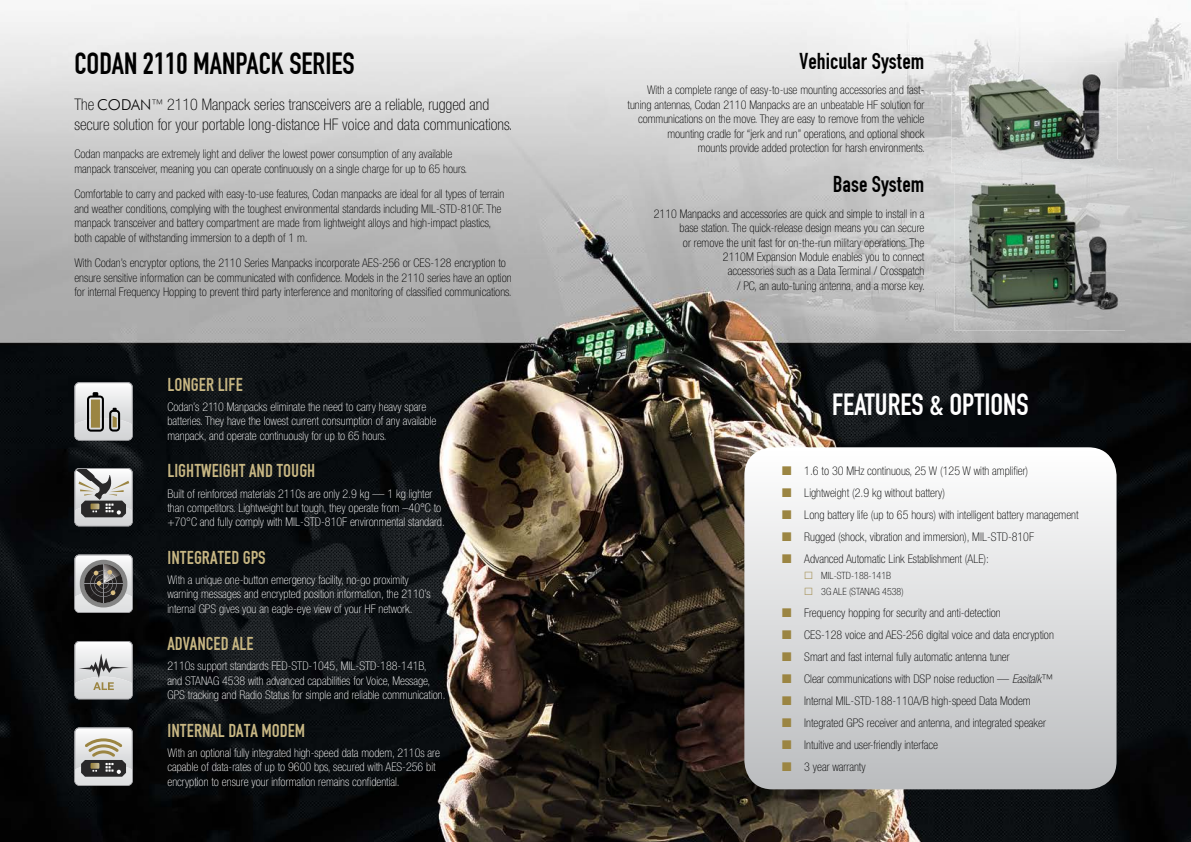
<style>
.page{position:relative;width:1191px;height:842px;background:#fff}
.page>*{position:absolute;margin:0;border:0;box-sizing:border-box;transform-origin:0 0}
.t1{font:30px "DIN Engschrift Alternate";color:#000}
.t2{font:30px "DIN Engschrift Alternate";color:#fff}
.t3{font:24px "DIN 1451 Engschrift Regular";color:#000}
.t4{font:19.5px "DIN 1451 Engschrift Regular";color:#c8b783}
.t5{font:100 condensed 16px/19.2px "Helvetica Neue LT Std";color:#000}
.t6{font:100 condensed 12px/14.4px "Helvetica Neue LT Std";color:#000}
.t7{font:100 condensed 12px/14.4px "Helvetica Neue LT Std";color:#fff}
.t8{font:100 condensed 10px/16px "Helvetica Neue LT Std";color:#000}
.s1{font-family:"Futura BT";font-weight:300;font-stretch:normal;font-size:15px}
.s2{font-style:italic}
</style>
<div class="page">
<img style="left:0;top:3px;width:1191px;height:839px">
<svg style="left:744px;top:447px;width:372px;height:342px"></svg>
<svg style="left:74px;top:382px;width:59px;height:58px"></svg>
<svg style="left:74px;top:468px;width:59px;height:58px"></svg>
<svg style="left:74px;top:554px;width:59px;height:59px;background:#999898"></svg>
<svg style="left:74px;top:641px;width:59px;height:58px"></svg>
<svg style="left:74px;top:727px;width:59px;height:59px"></svg>
<img style="left:951px;top:62px;width:166px;height:110px">
<img style="left:954px;top:160px;width:171px;height:170px">
<img style="left:954px;top:160px;width:163px;height:12px">
<svg style="left:782px;top:466px;width:9px;height:9px"></svg>
<svg style="left:782px;top:488px;width:9px;height:9px"></svg>
<svg style="left:782px;top:510px;width:9px;height:9px"></svg>
<svg style="left:782px;top:532px;width:9px;height:9px"></svg>
<svg style="left:782px;top:554px;width:9px;height:9px"></svg>
<svg style="left:805px;top:571px;width:7px;height:8px"></svg>
<svg style="left:805px;top:587px;width:7px;height:8px"></svg>
<svg style="left:782px;top:608px;width:9px;height:9px"></svg>
<svg style="left:782px;top:630px;width:9px;height:9px"></svg>
<svg style="left:782px;top:652px;width:9px;height:9px"></svg>
<svg style="left:782px;top:674px;width:9px;height:9px"></svg>
<svg style="left:782px;top:696px;width:9px;height:9px"></svg>
<svg style="left:782px;top:718px;width:9px;height:9px"></svg>
<svg style="left:782px;top:740px;width:9px;height:9px"></svg>
<svg style="left:782px;top:762px;width:9px;height:9px"></svg>
<h1 class="t1" style="left:74px;top:46px;width:282px">CODAN 2110 MANPACK SERIES</h1>
<h3 class="t5" style="left:74px;top:95px;width:440px">The <span class="s1">CODAN</span><sup>™</sup> 2110 Manpack series transceivers are a reliable, rugged and secure solution for your portable long-distance HF voice and data communications.</h3>
<p class="t6" style="left:74px;top:147px;width:394px">Codan manpacks are extremely light and deliver the lowest power consumption of any available manpack transceiver, meaning you can operate continuously on a single charge for up to 65 hours.</p>
<p class="t6" style="left:74px;top:187px;width:431px">Comfortable to carry and packed with easy-to-use features, Codan manpacks are ideal for all types of terrain and weather conditions, complying with the toughest environmental standards including MIL-STD-810F. The manpack transceiver and battery compartment are made from lightweight alloys and high-impact plastics, both capable of withstanding immersion to a depth of 1 m.</p>
<p class="t6" style="left:74px;top:256px;width:439px">With Codan’s encryptor options, the 2110 Series Manpacks incorporate AES-256 or CES-128 encryption to ensure sensitive information can be communicated with confidence. Models in the 2110 series have an option for internal Frequency Hopping to prevent third party interference and monitoring of classified communications.</p>
<h3 class="t4" style="left:167px;top:373px;width:77px">LONGER LIFE</h3>
<p class="t7" style="left:167px;top:400px;width:270px">Codan’s 2110 Manpacks eliminate the need to carry heavy spare batteries. They have the lowest current consumption of any available manpack, and operate continuously for up to 65 hours.</p>
<h3 class="t4" style="left:167px;top:460px;width:149px">LIGHTWEIGHT AND TOUGH</h3>
<p class="t7" style="left:167px;top:486px;width:279px">Built of reinforced materials 2110s are only 2.9 kg — 1 kg lighter than competitors. Lightweight but tough, they operate from –40°C to +70°C and fully comply with MIL-STD-810F environmental standard.</p>
<h3 class="t4" style="left:167px;top:546px;width:100px">INTEGRATED GPS</h3>
<p class="t7" style="left:167px;top:572px;width:265px">With a unique one-button emergency facility, no-go proximity warning messages and encrypted position information, the 2110’s internal GPS gives you an eagle-eye view of your HF network.</p>
<h3 class="t4" style="left:167px;top:633px;width:88px">ADVANCED ALE</h3>
<p class="t7" style="left:167px;top:659px;width:280px">2110s support standards FED-STD-1045, MIL-STD-188-141B,<br>and STANAG 4538 with advanced capabilities for Voice, Message,<br>GPS tracking and Radio Status for simple and reliable communication.</p>
<h3 class="t4" style="left:167px;top:719px;width:139px">INTERNAL DATA MODEM</h3>
<p class="t7" style="left:167px;top:745px;width:274px">With an optional fully integrated high-speed data modem, 2110s are capable of data-rates of up to 9600 bps, secured with AES-256 bit encryption to ensure your information remains confidential.</p>
<h2 class="t3" style="left:799px;top:47px;width:126px">Vehicular System</h2>
<p class="t6" style="left:627px;top:83px;width:299px;text-align:right">With a complete range of easy-to-use mounting accessories and fast&shy;tuning antennas, Codan 2110 Manpacks are an unbeatable HF solution for communications on the move. They are easy to remove from the vehicle mounting cradle for “jerk and run” operations, and optional shock<br>mounts provide added protection for harsh environments.</p>
<h2 class="t3" style="left:832px;top:170px;width:93px">Base System</h2>
<p class="t6" style="left:654px;top:206px;width:272px;text-align:right">2110 Manpacks and accessories are quick and simple to install in a base station. The quick-release design means you can secure<br>or remove the unit fast for on-the-run military operations. The 2110M Expansion Module enables you to connect<br>accessories such as a Data Terminal / Crosspatch<br>/ PC, an auto-tuning antenna, and a morse key.</p>
<h1 class="t2" style="left:832px;top:387px;width:198px">FEATURES &amp; OPTIONS</h1>
<p class="t6" style="left:804px;top:459px;width:276px;line-height:22px">1.6 to 30 MHz continuous, 25 W (125 W with amplifier)<br>Lightweight (2.9 kg without battery)<br>Long battery life (up to 65 hours) with intelligent battery management Rugged (shock, vibration and immersion), MIL-STD-810F<br>Advanced Automatic Link Establishment (ALE):</p>
<p class="t8" style="left:821px;top:567px;width:84px">MIL-STD-188-141B<br>3G ALE (STANAG 4538)</p>
<p class="t6" style="left:804px;top:601px;width:251px;line-height:22px">Frequency hopping for security and anti-detection<br>CES-128 voice and AES-256 digital voice and data encryption Smart and fast internal fully automatic antenna tuner<br>Clear communications with DSP noise reduction — <span class="s2">Easitalk</span>™ Internal MIL-STD-188-110A/B high-speed Data Modem Integrated GPS receiver and antenna, and integrated speaker Intuitive and user-friendly interface<br>3 year warranty</p>
</div>
